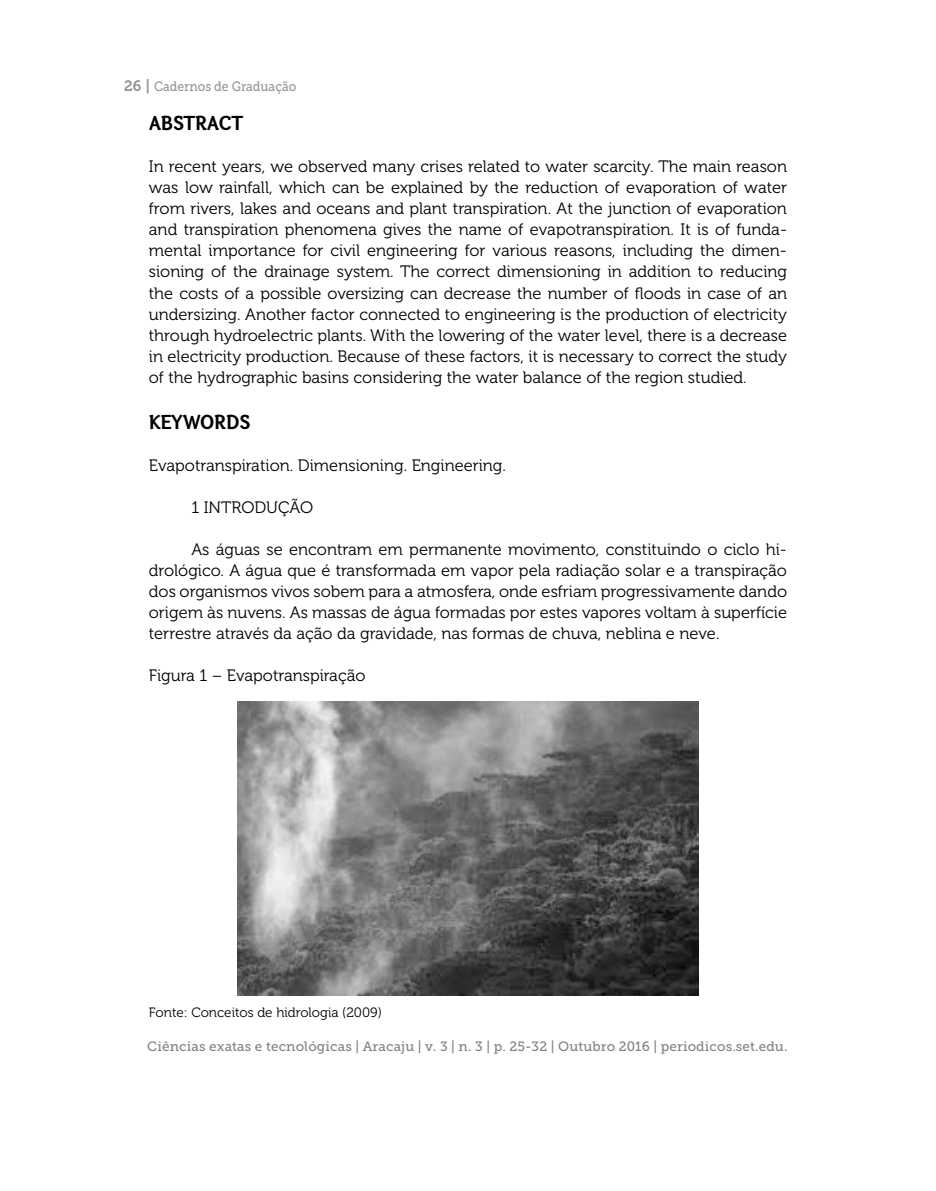
<style>
.page{position:relative;width:936px;height:1191px;background:#fff}
.page>*{position:absolute;margin:0;border:0;box-sizing:border-box;transform-origin:0 0}
.t1{font:21px "Otari Bold Limited";color:#000}
.t2{font:16.5px/21px "Museo 300";color:#000;text-align:justify}
.t3{font:13.5px "Museo Slab 500";letter-spacing:.01em;color:#828282}
.t4{font:13.5px "Museo 300";color:#000}
.t5{font:13.5px "Museo Slab 500";color:#959595;scale:.9 1}
.s1{font-family:"Museo 700";font-size:15px}
</style>
<div class="page">
<img style="left:238px;top:701px;width:460px;height:295px">
<p class="t5" style="left:124px;top:79px;width:193px"><span class="s1">26 |</span> Cadernos de Graduação</p>
<p class="t1" style="left:149px;top:110px;width:95px">ABSTRACT</p>
<p class="t2" style="left:149px;top:157px;width:639px">In recent years, we observed many crises related to water scarcity. The main reason was low rainfall, which can be explained by the reduction of evaporation of water from rivers, lakes and oceans and plant transpiration. At the junction of evaporation and transpiration phenomena gives the name of evapotranspiration. It is of funda&shy;mental importance for civil engineering for various reasons, including the dimen&shy;sioning of the drainage system. The correct dimensioning in addition to reducing the costs of a possible oversizing can decrease the number of floods in case of an undersizing. Another factor connected to engineering is the production of electricity through hydroelectric plants. With the lowering of the water level, there is a decrease in electricity production. Because of these factors, it is necessary to correct the study of the hydrographic basins considering the water balance of the region studied.</p>
<p class="t1" style="left:149px;top:409px;width:103px">KEYWORDS</p>
<p class="t2" style="left:149px;top:455px;width:358px">Evapotranspiration. Dimensioning. Engineering.</p>
<p class="t2" style="left:191px;top:497px;width:123px">1 INTRODUÇÃO</p>
<p class="t2" style="left:149px;top:539px;width:639px;text-indent:43px">As águas se encontram em permanente movimento, constituindo o ciclo hi&shy;drológico. A água que é transformada em vapor pela radiação solar e a transpiração dos organismos vivos sobem para a atmosfera, onde esfriam progressivamente dando origem às nuvens. As massas de água formadas por estes vapores voltam à superfície terrestre através da ação da gravidade, nas formas de chuva, neblina e neve.</p>
<p class="t2" style="left:149px;top:665px;width:218px">Figura 1 – Evapotranspiração</p>
<p class="t4" style="left:149px;top:1005px;width:234px">Fonte: Conceitos de hidrologia (2009)</p>
<p class="t3" style="left:147px;top:1039px;width:641px">Ciências exatas e tecnológicas | Aracaju | v. 3 | n. 3 | p. 25-32 | Outubro 2016 | periodicos.set.edu.</p>
</div>
